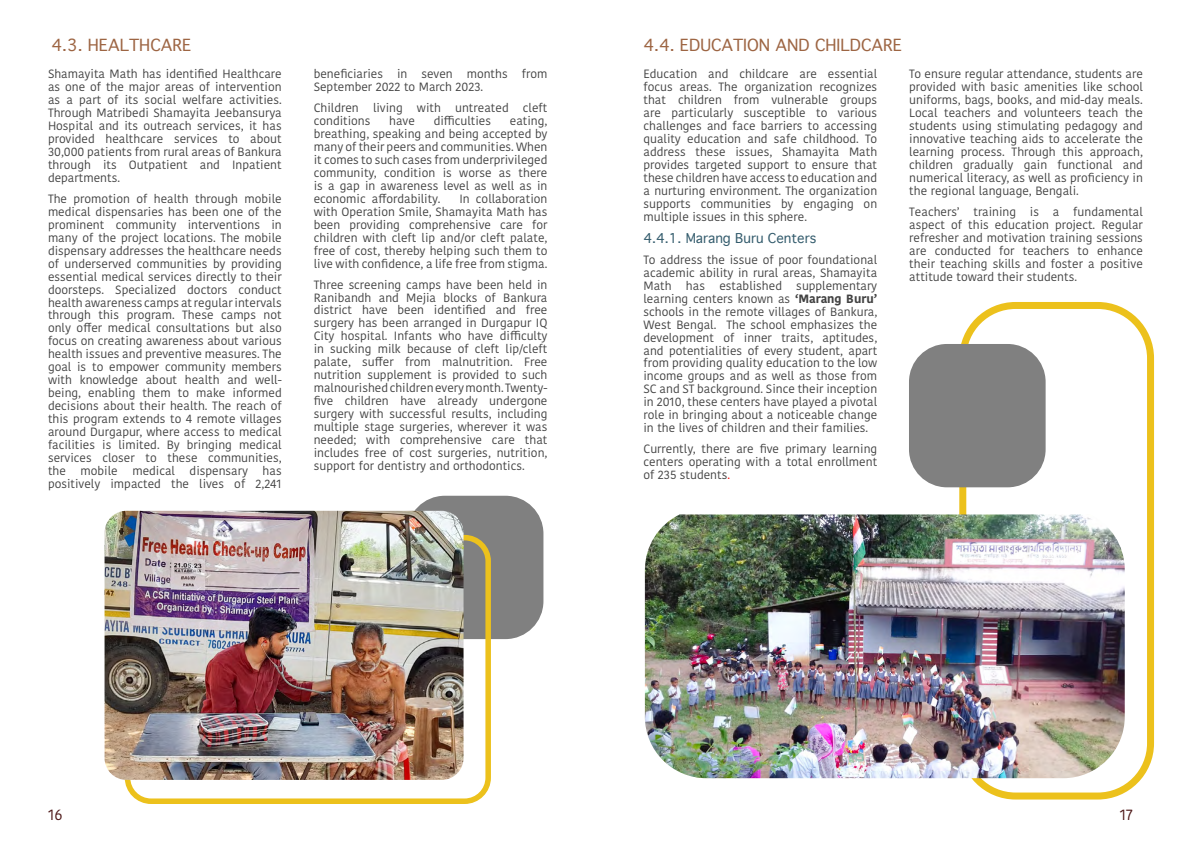
<style>
.page{position:relative;width:1191px;height:842px;background:#fff}
.page>*{position:absolute;margin:0;border:0;box-sizing:border-box;transform-origin:0 0}
.t1{font:16px "Geneva";color:#9d6543}
.t2{font:15px "Kohinoor Devanagari";color:#4e1818}
.t3{font:13px "Geneva";color:#345c6d}
.t4{font:12px/12.9px "Kohinoor Devanagari";color:#424242;text-align:justify}
.s1{font-weight:700}
.s2{color:#f00}
</style>
<div class="page">
<div style="left:407px;top:496px;width:136px;height:143px;background:#808080;border-radius:38px"></div>
<div style="left:125px;top:535px;width:366px;height:269px;border:6px solid #ecc11c;border-radius:24px"></div>
<img style="left:105px;top:511px;width:358px;height:269px">
<div style="left:959px;top:302px;width:195px;height:497px;border:7px solid #ecc11c;border-radius:53px"></div>
<img style="left:645px;top:514px;width:479px;height:264px">
<div style="left:909px;top:344px;width:136px;height:143px;background:#808080;border-radius:38px"></div>
<h1 class="t1" style="left:51px;top:36px;width:141px">4.3. HEALTHCARE</h1>
<h1 class="t1" style="left:643px;top:36px;width:260px">4.4. EDUCATION AND CHILDCARE</h1>
<p class="t4" style="left:48px;top:68px;width:235px">Shamayita Math has identified Healthcare as one of the major areas of intervention as a part of its social welfare activities.<br>Through Matribedi Shamayita Jeebansurya Hospital and its outreach services, it has provided healthcare services to about 30,000 patients from rural areas of Bankura through its Outpatient and Inpatient departments.</p>
<p class="t4" style="left:48px;top:192px;width:235px">The promotion of health through mobile medical dispensaries has been one of the prominent community interventions in many of the project locations. The mobile dispensary addresses the healthcare needs of underserved communities by providing essential medical services directly to their doorsteps. Specialized doctors conduct health awareness camps at regular intervals through this program. These camps not only offer medical consultations but also focus on creating awareness about various health issues and preventive measures. The goal is to empower community members with knowledge about health and well&shy;being, enabling them to make informed decisions about their health. The reach of this program extends to 4 remote villages around Durgapur, where access to medical facilities is limited. By bringing medical services closer to these communities, the mobile medical dispensary has positively impacted the lives of 2,241</p>
<p class="t4" style="left:314px;top:68px;width:235px">beneficiaries in seven months from<br>September 2022 to March 2023.</p>
<p class="t4" style="left:314px;top:102px;width:235px">Children living with untreated cleft conditions</p>
<p class="t4" style="left:389px;top:115px;width:27px">have</p>
<p class="t4" style="left:434px;top:115px;width:59px">difficulties</p>
<p class="t4" style="left:314px;top:115px;width:235px;text-indent:196px">eating, breathing, speaking and being accepted by many of their peers and communities. When it comes to such cases from underprivileged community, condition is worse as there is a gap in awareness level as well as in economic affordability.</p>
<p class="t4" style="left:314px;top:192px;width:235px;text-indent:146px">In collaboration with Operation Smile, Shamayita Math has been providing comprehensive care for children with cleft lip and/or cleft palate, free of cost, thereby helping such them to live with confidence, a life free from stigma.</p>
<p class="t4" style="left:314px;top:278px;width:235px">Three screening camps have been held in Ranibandh and Mejia blocks of Bankura district have been identified and free surgery has been arranged in Durgapur IQ City hospital. Infants who have difficulty in sucking milk because of cleft lip/cleft palate, suffer from malnutrition. Free nutrition supplement is provided to such malnourished children every month. Twenty&shy;five children have already undergone surgery with successful results, including multiple stage surgeries, wherever it was needed; with comprehensive care that includes free of cost surgeries, nutrition, support for dentistry and orthodontics.</p>
<p class="t4" style="left:643px;top:68px;width:235px">Education and childcare are essential focus areas. The organization recognizes that children from vulnerable groups are particularly susceptible to various challenges and face barriers to accessing quality education and safe childhood. To address these issues, Shamayita Math provides targeted support to ensure that these children have access to education and a nurturing environment. The organization supports communities by engaging on multiple issues in this sphere.</p>
<p class="t3" style="left:643px;top:231px;width:174px">4.4.1. Marang Buru Centers</p>
<p class="t4" style="left:643px;top:253px;width:235px">To address the issue of poor foundational academic ability in rural areas, Shamayita Math has established supplementary learning centers known as <span class="s1">‘Marang Buru’ </span>schools in the remote villages of Bankura, West Bengal. The school emphasizes the development of inner traits, aptitudes, and potentialities of every student, apart from providing quality education to the low income groups and as well as those from SC and ST background. Since their inception in 2010, these centers have played a pivotal role in bringing about a noticeable change in the lives of children and their families.</p>
<p class="t4" style="left:643px;top:443px;width:235px">Currently, there are five primary learning centers operating with a total enrollment of 235 students<span class="s2">.</span></p>
<p class="t4" style="left:909px;top:68px;width:235px">To ensure regular attendance, students are provided with basic amenities like school uniforms, bags, books, and mid-day meals.<br>Local teachers and volunteers teach the students using stimulating pedagogy and innovative teaching aids to accelerate the learning process. Through this approach, children gradually gain functional and numerical literacy, as well as proficiency in the regional language, Bengali.</p>
<p class="t4" style="left:909px;top:205px;width:235px">Teachers’ training is a fundamental aspect of this education project. Regular refresher and motivation training sessions are conducted for teachers to enhance their teaching skills and foster a positive attitude toward their students.</p>
<p class="t2" style="left:48px;top:806px;width:16px">16</p>
<p class="t2" style="left:1119px;top:806px;width:15px">17</p>
</div>
